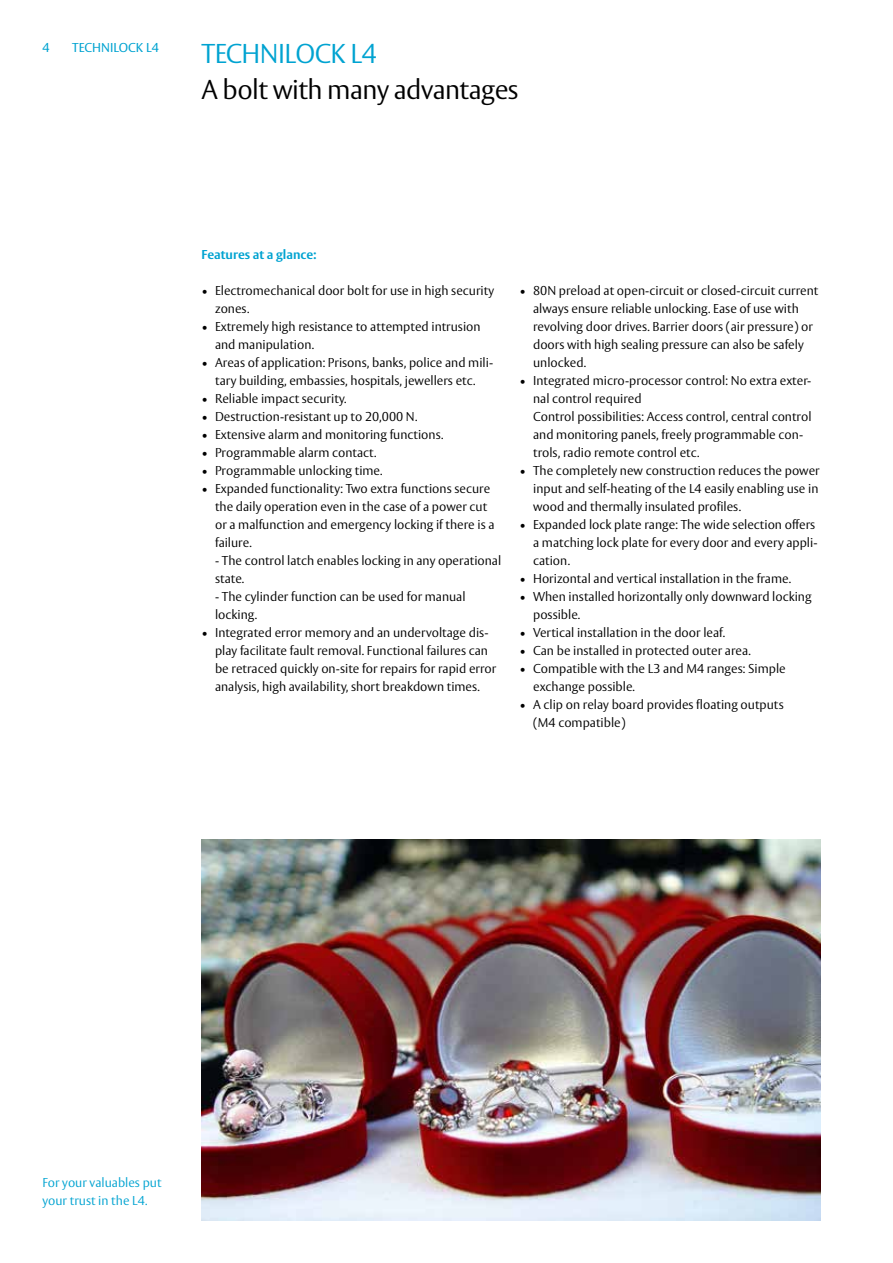
<style>
.page{position:relative;width:893px;height:1263px;background:#fff}
.page>*{position:absolute;margin:0;border:0;box-sizing:border-box;transform-origin:0 0}
.t1{font:300 27px "ASSA Vesta";letter-spacing:-.02em;color:#000}
.t2{font:300 27px "ASSA Vesta";letter-spacing:-.02em;color:#00a3d1}
.t3{font:300 12.75px/18px "ASSA Vesta";color:#000}
.t4{font:300 12.75px/18px "ASSA Vesta";color:#00a3d1}
.t5{font:700 12.75px "ASSA Vesta";color:#00a3d1}
.t6{font:12.75px "ASSA Vesta";color:#00a3d1}
</style>
<div class="page">
<img style="left:202px;top:839px;width:619px;height:381px">
<p class="t6" style="left:72px;top:39px;width:88px">TECHNILOCK L4</p>
<p class="t6" style="left:43px;top:40px;width:9px">4</p>
<h1 class="t2" style="left:202px;top:38px;width:177px">TECHNILOCK L4</h1>
<h1 class="t1" style="left:202px;top:74px;width:319px">A bolt with many advantages</h1>
<p class="t5" style="left:202px;top:246px;width:117px">Features at a glance:</p>
<p class="t3" style="left:215px;top:282px;width:281px;text-indent:-14px">• Electromechanical door bolt for use in high security zones.</p>
<p class="t3" style="left:215px;top:318px;width:267px;text-indent:-14px">• Extremely high resistance to attempted intrusion and manipulation.</p>
<p class="t3" style="left:202px;top:354px;width:293px;text-align:center">• Areas of application: Prisons, banks, police and mili&shy;tary building, embassies, hospitals, jewellers etc.</p>
<p class="t3" style="left:202px;top:390px;width:147px">• Reliable impact security.</p>
<p class="t3" style="left:202px;top:408px;width:217px">• Destruction-resistant up to 20,000 N.</p>
<p class="t3" style="left:202px;top:426px;width:243px">• Extensive alarm and monitoring functions.</p>
<p class="t3" style="left:202px;top:444px;width:176px">• Programmable alarm contact.</p>
<p class="t3" style="left:202px;top:462px;width:183px">• Programmable unlocking time.</p>
<p class="t3" style="left:215px;top:480px;width:281px;text-indent:-14px">• Expanded functionality: Two extra functions secure the daily operation even in the case of a power cut or a malfunction and emergency locking if there is a failure.</p>
<p class="t3" style="left:215px;top:552px;width:288px">- The control latch enables locking in any operational state.</p>
<p class="t3" style="left:215px;top:588px;width:252px">- The cylinder function can be used for manual locking.</p>
<p class="t3" style="left:215px;top:624px;width:283px;text-indent:-14px">• Integrated error memory and an undervoltage dis&shy;play facilitate fault removal. Functional failures can be retraced quickly on-site for repairs for rapid error analysis, high availability, short breakdown times.</p>
<p class="t3" style="left:533px;top:282px;width:287px;text-indent:-14px">• 80N preload at open-circuit or closed-circuit current always ensure reliable unlocking. Ease of use with revolving door drives. Barrier doors (air pressure) or doors with high sealing pressure can also be safely unlocked.</p>
<p class="t3" style="left:533px;top:372px;width:280px;text-indent:-14px">• Integrated micro-processor control: No extra exter&shy;nal control required<br>Control possibilities: Access control, central control and monitoring panels, freely programmable con&shy;trols, radio remote control etc.</p>
<p class="t3" style="left:533px;top:462px;width:288px;text-align:justify;text-indent:-14px">• The completely new construction reduces the power input and self-heating of the L4 easily enabling use in wood and thermally insulated profiles.</p>
<p class="t3" style="left:533px;top:516px;width:286px;text-indent:-14px">• Expanded lock plate range: The wide selection offers a matching lock plate for every door and every appli&shy;cation.</p>
<p class="t3" style="left:520px;top:570px;width:273px">• Horizontal and vertical installation in the frame.</p>
<p class="t3" style="left:533px;top:588px;width:280px;text-indent:-14px">• When installed horizontally only downward locking possible.</p>
<p class="t3" style="left:520px;top:624px;width:207px">• Vertical installation in the door leaf.</p>
<p class="t3" style="left:520px;top:642px;width:233px">• Can be installed in protected outer area.</p>
<p class="t3" style="left:533px;top:660px;width:254px;text-indent:-14px">• Compatible with the L3 and M4 ranges: Simple exchange possible.</p>
<p class="t3" style="left:533px;top:696px;width:252px;text-indent:-14px">• A clip on relay board provides floating outputs (M4 compatible)</p>
<p class="t4" style="left:43px;top:1174px;width:121px">For your valuables put your trust in the L4.</p>
</div>
